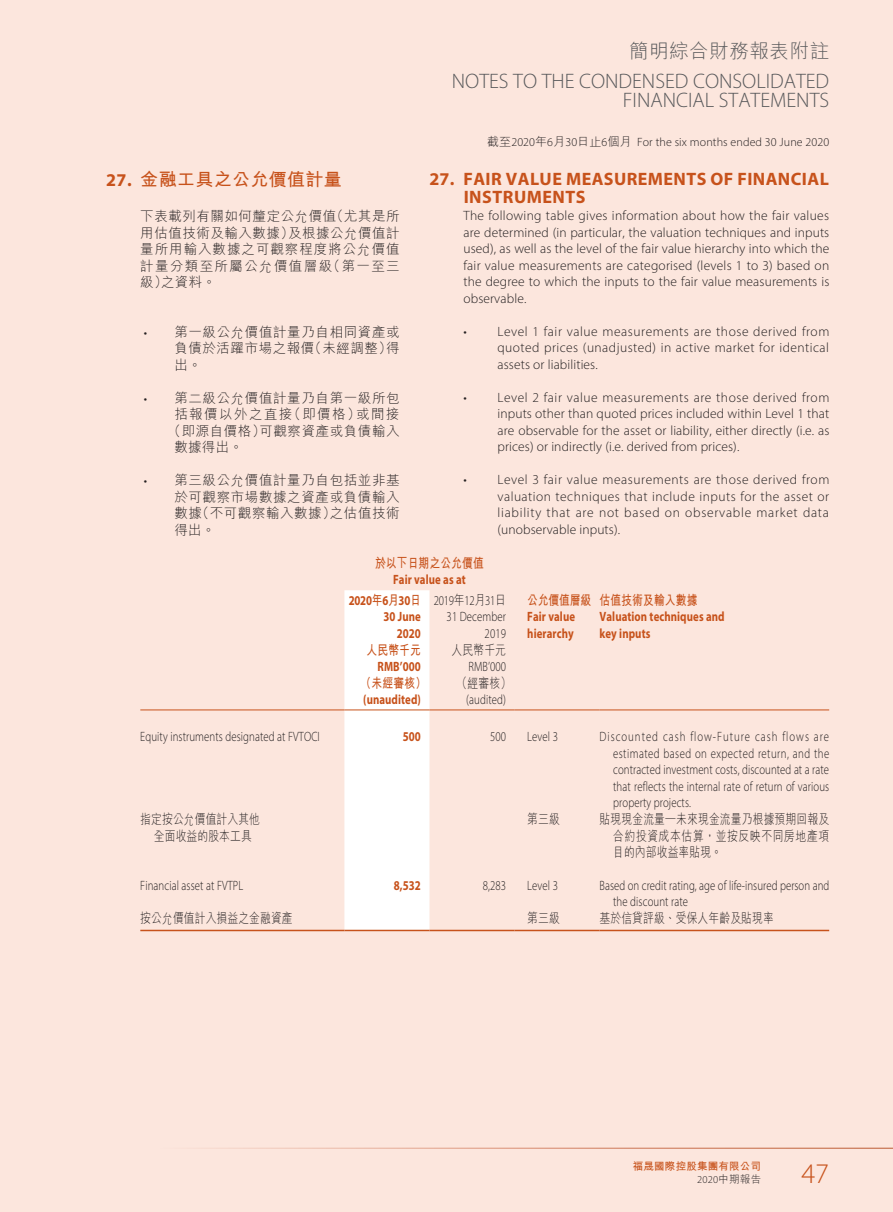
<style>
.page{position:relative;width:893px;height:1212px;background:#fce6dd}
.page>*{position:absolute;margin:0;border:0;box-sizing:border-box;transform-origin:0 0}
.t1{font:300 28.5px "Myriad Pro";color:#c7521b}
.t2{font:300 21px/19.5px "Myriad Pro";color:#57585a;text-align:right}
.t3{font:300 19.5px "M Hei HK";letter-spacing:.03em;color:#57585a}
.t4{font:700 18px/18px "Myriad Pro";letter-spacing:.025em;color:#c7521b}
.t5{font:700 18px "M Hei HK";letter-spacing:.02em;color:#c7521b}
.t6{font:300 13.5px/16.5px "Myriad Pro";letter-spacing:.01em;color:#231f20;text-align:justify}
.t7{font:300 13.5px/16.5px "Myriad Pro";letter-spacing:.01em;color:#231f20;text-align:right;scale:.8 1}
.t8{font:300 13.5px/16.5px "M Hei HK";letter-spacing:.04em;color:#231f20;text-align:justify}
.t9{font:700 13.5px/16.5px "Myriad Pro";letter-spacing:.01em;color:#c7521b;scale:.8 1}
.t10{font:300 13.5px/16.5px "M Hei HK";letter-spacing:.04em;color:#231f20;text-align:justify;scale:.8 1}
.t11{font:300 13.5px/16.5px "M Hei HK";letter-spacing:.01em;color:#231f20;text-align:center;scale:.8 1}
.t12{font:700 13.5px "M Hei HK";letter-spacing:.01em;color:#c7521b;scale:.8 1}
.t13{font:300 13.5px "M Hei HK";letter-spacing:.11em;color:#231f20}
.t14{font:300 12px "Myriad Pro";letter-spacing:.01em;color:#231f20}
.t15{font:700 10.5px "M Hei HK";letter-spacing:.02em;color:#c7521b}
.t16{font:300 10.5px "Myriad Pro";color:#231f20}
.s1{font-family:"M Hei HK"}
.s2{font-family:"Myriad Pro"}
.s3{font-weight:300;color:#231f20}
.s4{font-family:"M Hei HK";font-weight:300;color:#231f20}
</style>
<div class="page">
<hr style="left:0;top:1148px;width:893px;height:1px;background:#fff">
<div style="left:344px;top:590px;width:85px;height:340px;background:#fff"></div>
<hr style="left:140px;top:709px;width:204px;height:1px;background:#c7521b">
<hr style="left:344px;top:709px;width:85px;height:1px;background:#c7521b">
<hr style="left:429px;top:709px;width:85px;height:1px;background:#c7521b">
<hr style="left:514px;top:709px;width:86px;height:1px;background:#c7521b">
<hr style="left:600px;top:709px;width:229px;height:1px;background:#c7521b">
<hr style="left:140px;top:930px;width:204px;height:1px;background:#c7521b">
<hr style="left:344px;top:930px;width:85px;height:1px;background:#c7521b">
<hr style="left:429px;top:930px;width:85px;height:1px;background:#c7521b">
<hr style="left:514px;top:930px;width:86px;height:1px;background:#c7521b">
<hr style="left:600px;top:930px;width:229px;height:1px;background:#c7521b">
<h3 class="t3" style="left:629px;top:41px;width:201px">簡明綜合財務報表附註</h3>
<h2 class="t2" style="left:452px;top:71px;width:379px">NOTES TO THE CONDENSED CONSOLIDATED<br>FINANCIAL STATEMENTS</h2>
<p class="t14" style="left:487px;top:134px;width:344px"><span class="s1">截至</span>2020<span class="s1">年</span>6<span class="s1">月</span>30<span class="s1">日止</span>6<span class="s1">個月</span> For the six months ended 30 June 2020</p>
<h3 class="t5" style="left:106px;top:166px;width:237px"><span class="s2">27.</span> 金融工具之公允價值計量</h3>
<p class="t8" style="left:140px;top:208px;width:261px">下表載列有關如何釐定公允價值（尤其是所用估值技術及輸入數據）及根據公允價值計量所用輸入數據之可觀察程度將公允價值計量分類至所屬公允價值層級（第一至三級）之資料。</p>
<p class="t8" style="left:174px;top:323px;width:227px;text-indent:-31px"><span class="s2">•</span> 第一級公允價值計量乃自相同資產或負債於活躍市場之報價（未經調整）得出。</p>
<p class="t8" style="left:144px;top:389px;width:257px"><span class="s2">•</span> 第二級公允價值計量乃自第一級所包</p>
<p class="t13" style="left:174px;top:407px;width:227px">括報價以外之直接（即價格）或間接</p>
<p class="t8" style="left:168px;top:422px;width:234px">（即源自價格）可觀察資產或負債輸入</p>
<p class="t8" style="left:174px;top:439px;width:70px">數據得出。</p>
<p class="t8" style="left:174px;top:472px;width:227px;text-indent:-31px"><span class="s2">•</span> 第三級公允價值計量乃自包括並非基於可觀察市場數據之資產或負債輸入數據（不可觀察輸入數據）之估值技術得出。</p>
<p class="t12" style="left:375px;top:553px;width:137px">於以下日期之公允價值</p>
<p class="t9" style="left:349px;top:569px;width:198px;line-height:20.7px;text-align:center">Fair value as at<br>2020<span class="s1">年</span>6<span class="s1">月</span>30<span class="s1">日</span> <span class="s3">2019</span><span class="s4">年</span><span class="s3">12</span><span class="s4">月</span><span class="s3">31</span><span class="s4">日</span></p>
<h3 class="t4" style="left:464px;top:169px;width:367px;text-indent:-34px">27. FAIR VALUE MEASUREMENTS OF FINANCIAL<br>INSTRUMENTS</h3>
<p class="t6" style="left:463px;top:208px;width:367px">The following table gives information about how the fair values are determined (in particular, the valuation techniques and inputs used), as well as the level of the fair value hierarchy into which the fair value measurements are categorised (levels 1 to 3) based on the degree to which the inputs to the fair value measurements is observable.</p>
<p class="t6" style="left:497px;top:323px;width:333px;text-indent:-34px">• Level 1 fair value measurements are those derived from quoted prices (unadjusted) in active market for identical assets or liabilities.</p>
<p class="t6" style="left:497px;top:389px;width:333px;text-indent:-34px">• Level 2 fair value measurements are those derived from inputs other than quoted prices included within Level 1 that are observable for the asset or liability, either directly (i.e. as prices) or indirectly (i.e. derived from prices).</p>
<p class="t6" style="left:497px;top:471px;width:333px;text-indent:-34px">• Level 3 fair value measurements are those derived from valuation techniques that include inputs for the asset or liability that are not based on observable market data (unobservable inputs).</p>
<p class="t12" style="left:527px;top:590px;width:214px">公允價值層級 估值技術及輸入數據</p>
<p class="t9" style="left:383px;top:608px;width:48px;text-align:right">30 June<br>2020</p>
<p class="t7" style="left:447px;top:608px;width:76px">31 December<br>2019</p>
<p class="t9" style="left:527px;top:608px;width:61px">Fair value hierarchy</p>
<p class="t9" style="left:600px;top:608px;width:158px">Valuation techniques and key inputs</p>
<p class="t12" style="left:367px;top:640px;width:69px">人民幣千元</p>
<p class="t10" style="left:452px;top:641px;width:69px">人民幣千元</p>
<p class="t9" style="left:378px;top:657px;width:56px">RMB’000</p>
<p class="t7" style="left:468px;top:658px;width:48px">RMB’000</p>
<p class="t12" style="left:360px;top:673px;width:84px">（未經審核）</p>
<p class="t10" style="left:456px;top:674px;width:70px">（經審核）</p>
<p class="t9" style="left:363px;top:690px;width:74px">(unaudited)</p>
<p class="t7" style="left:466px;top:691px;width:51px">(audited)</p>
<p class="t7" style="left:140px;top:728px;width:226px">Equity instruments designated at FVTOCI</p>
<p class="t9" style="left:403px;top:728px;width:24px">500</p>
<p class="t7" style="left:490px;top:728px;width:22px">500</p>
<p class="t7" style="left:527px;top:728px;width:40px">Level 3</p>
<p class="t7" style="left:613px;top:728px;width:272px;text-align:justify;text-indent:-14px">Discounted cash flow-Future cash flows are estimated based on expected return, and the contracted investment costs, discounted at a rate that reflects the internal rate of return of various property projects.</p>
<p class="t11" style="left:140px;top:811px;width:151px">指定按公允價值計入其他全面收益的股本工具</p>
<p class="t10" style="left:527px;top:811px;width:42px">第三級</p>
<p class="t10" style="left:613px;top:811px;width:272px;text-indent:-14px">貼現現金流量<sup>—</sup>未來現金流量乃根據預期回報及合約投資成本估算，並按反映不同房地產項目的內部收益率貼現。</p>
<p class="t7" style="left:140px;top:877px;width:130px">Financial asset at FVTPL</p>
<p class="t9" style="left:394px;top:876px;width:35px">8,532</p>
<p class="t7" style="left:483px;top:877px;width:31px">8,283</p>
<p class="t7" style="left:527px;top:877px;width:40px">Level 3</p>
<p class="t7" style="left:613px;top:877px;width:272px;text-align:left;text-indent:-14px">Based on credit rating, age of life-insured person and the discount rate</p>
<p class="t11" style="left:140px;top:910px;width:192px">按公允價值計入損益之金融資產</p>
<p class="t10" style="left:527px;top:910px;width:42px">第三級</p>
<p class="t11" style="left:600px;top:910px;width:219px">基於信貸評級、受保人年齡及貼現率</p>
<p class="t15" style="left:633px;top:1158px;width:130px">福晟國際控股集團有限公司</p>
<p class="t16" style="left:697px;top:1173px;width:66px">2020<span class="s1">中期報告</span></p>
<h1 class="t1" style="left:801px;top:1156px;width:29px">47</h1>
</div>
